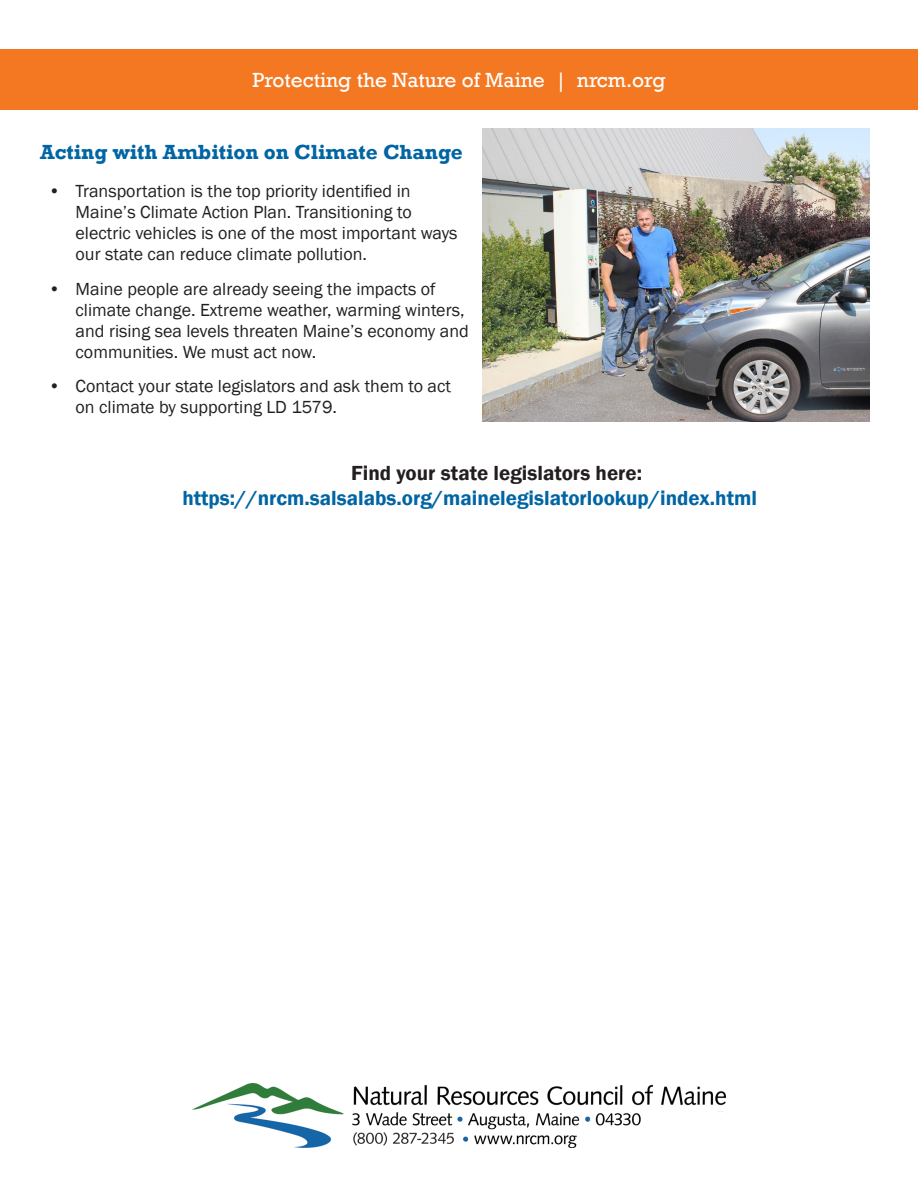
<style>
.page{position:relative;width:918px;height:1188px;background:#fff}
.page>*{position:absolute;margin:0;border:0;box-sizing:border-box;transform-origin:0 0}
.t1{font:600 21px/25.2px "Franklin Gothic";color:#0065a4}
.t2{font:21px "Rockwell";color:#fff}
.t3{font:700 21px "Rockwell";color:#0065a4}
.t4{font:18px/21px "Franklin Gothic";color:#231f20}
.s1{color:#231f20}
</style>
<div class="page">
<div style="left:0;top:49px;width:918px;height:61px;background:#f47721"></div>
<img style="left:192px;top:1083px;width:534px;height:65px">
<img style="left:483px;top:129px;width:386px;height:292px">
<p class="t2" style="left:253px;top:68px;width:414px">Protecting the Nature of Maine | nrcm.org</p>
<p class="t3" style="left:40px;top:140px;width:424px">Acting with Ambition on Climate Change</p>
<p class="t4" style="left:76px;top:181px;width:383px;text-indent:-27px">• Transportation is the top priority identified in Maine’s Climate Action Plan. Transitioning to electric vehicles is one of the most important ways our state can reduce climate pollution.</p>
<p class="t4" style="left:76px;top:279px;width:395px;text-indent:-27px">• Maine people are already seeing the impacts of climate change. Extreme weather, warming winters, and rising sea levels threaten Maine’s economy and communities. We must act now.</p>
<p class="t4" style="left:76px;top:376px;width:377px;text-indent:-27px">• Contact your state legislators and ask them to act on climate by supporting LD 1579.</p>
<p class="t1" style="left:182px;top:461px;width:576px;text-indent:169px"><span class="s1">Find your state legislators here: </span>https://nrcm.salsalabs.org/mainelegislatorlookup/index.html</p>
</div>
